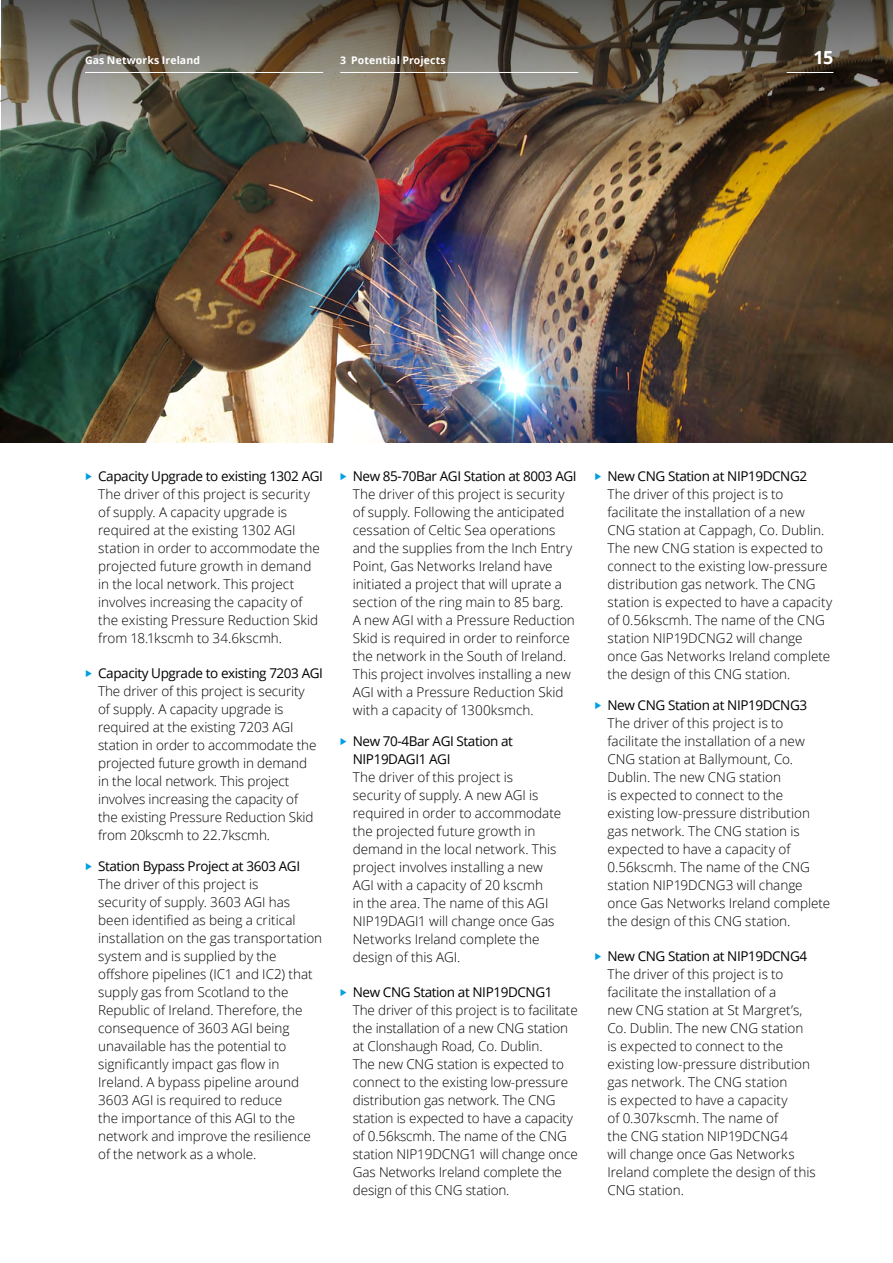
<style>
.page{position:relative;width:893px;height:1263px;background:#fff}
.page>*{position:absolute;margin:0;border:0;box-sizing:border-box;transform-origin:0 0}
.t1{font:700 18px "Open Sans";color:#fff}
.t2{font:300 13.5px/18px "Open Sans";color:#000}
.t3{font:13.5px "Open Sans";letter-spacing:-.03em;color:#000}
.t4{font:700 10.5px "Open Sans";letter-spacing:.01em;color:#fff}
.s1{font-weight:400}
</style>
<div class="page">
<img style="left:0;top:47px;width:893px;height:395px">
<img style="left:1px;top:0;width:892px;height:191px">
<hr style="left:787px;top:72px;width:46px;height:1px;background:#fff">
<hr style="left:85px;top:72px;width:238px;height:1px;background:#fff">
<hr style="left:340px;top:72px;width:238px;height:1px;background:#fff">
<p class="t4" style="left:85px;top:53px;width:117px">Gas Networks Ireland</p>
<p class="t4" style="left:340px;top:53px;width:107px">3 Potential Projects</p>
<p class="t1" style="left:813px;top:45px;width:21px">15</p>
<p class="t3" style="left:98px;top:467px;width:226px">Capacity Upgrade to existing 1302 AGI</p>
<p class="t2" style="left:98px;top:485px;width:213px">The driver of this project is security</p>
<p class="t2" style="left:98px;top:503px;width:190px">of supply. A capacity upgrade is</p>
<p class="t2" style="left:98px;top:521px;width:199px">required at the existing 1302 AGI</p>
<p class="t2" style="left:98px;top:539px;width:223px">station in order to accommodate the</p>
<p class="t2" style="left:98px;top:557px;width:215px">projected future growth in demand</p>
<p class="t2" style="left:98px;top:575px;width:198px">in the local network. This project</p>
<p class="t2" style="left:98px;top:593px;width:206px">involves increasing the capacity of</p>
<p class="t2" style="left:98px;top:611px;width:222px">the existing Pressure Reduction Skid</p>
<p class="t2" style="left:98px;top:629px;width:185px">from 18.1kscmh to 34.6kscmh.</p>
<p class="t3" style="left:98px;top:664px;width:226px">Capacity Upgrade to existing 7203 AGI</p>
<p class="t2" style="left:98px;top:682px;width:208px">The driver of this project is security</p>
<p class="t2" style="left:98px;top:700px;width:187px">of supply. A capacity upgrade is</p>
<p class="t2" style="left:98px;top:718px;width:197px">required at the existing 7203 AGI</p>
<p class="t2" style="left:98px;top:736px;width:220px">station in order to accommodate the</p>
<p class="t2" style="left:98px;top:754px;width:210px">projected future growth in demand</p>
<p class="t2" style="left:98px;top:772px;width:193px">in the local network. This project</p>
<p class="t2" style="left:98px;top:790px;width:201px">involves increasing the capacity of</p>
<p class="t2" style="left:98px;top:808px;width:217px">the existing Pressure Reduction Skid</p>
<p class="t2" style="left:98px;top:826px;width:173px">from 20kscmh to 22.7kscmh.</p>
<p class="t2" style="left:98px;top:857px;width:226px"><span class="s1">Station Bypass Project at 3603 AGI<br></span>The driver of this project is<br>security of supply. 3603 AGI has been identified as being a critical installation on the gas transportation system and is supplied by the offshore pipelines (IC1 and IC2) that supply gas from Scotland to the<br>Republic of Ireland. Therefore, the consequence of 3603 AGI being unavailable has the potential to significantly impact gas flow in<br>Ireland. A bypass pipeline around<br>3603 AGI is required to reduce<br>the importance of this AGI to the network and improve the resilience of the network as a whole.</p>
<p class="t3" style="left:353px;top:467px;width:225px">New 85-70Bar AGI Station at 8003 AGI</p>
<p class="t2" style="left:353px;top:485px;width:213px">The driver of this project is security</p>
<p class="t2" style="left:353px;top:503px;width:213px">of supply. Following the anticipated</p>
<p class="t2" style="left:353px;top:521px;width:224px">cessation of Celtic Sea operations and the supplies from the Inch Entry Point, Gas Networks Ireland have initiated a project that will uprate a section of the ring main to 85 barg.<br>A new AGI with a Pressure Reduction Skid is required in order to reinforce the network in the South of Ireland.<br>This project involves installing a new AGI with a Pressure Reduction Skid with a capacity of 1300ksmch.</p>
<p class="t2" style="left:353px;top:732px;width:210px"><span class="s1">New 70-4Bar AGI Station at<br>NIP19DAGI1 AGI<br></span>The driver of this project is security of supply. A new AGI is required in order to accommodate the projected future growth in demand in the local network. This project involves installing a new<br>AGI with a capacity of 20 kscmh<br>in the area. The name of this AGI<br>NIP19DAGI1 will change once Gas<br>Networks Ireland complete the design of this AGI.</p>
<p class="t2" style="left:353px;top:982px;width:226px"><span class="s1">New CNG Station at NIP19DCNG1<br></span>The driver of this project is to facilitate the installation of a new CNG station at Clonshaugh Road, Co. Dublin.<br>The new CNG station is expected to connect to the existing low-pressure distribution gas network. The CNG station is expected to have a capacity of 0.56kscmh. The name of the CNG station NIP19DCNG1 will change once Gas Networks Ireland complete the design of this CNG station.</p>
<p class="t3" style="left:607px;top:467px;width:201px">New CNG Station at NIP19DCNG2</p>
<p class="t2" style="left:607px;top:485px;width:177px">The driver of this project is to</p>
<p class="t2" style="left:607px;top:503px;width:199px">facilitate the installation of a new</p>
<p class="t2" style="left:607px;top:521px;width:221px">CNG station at Cappagh, Co. Dublin.<br>The new CNG station is expected to connect to the existing low-pressure distribution gas network. The CNG</p>
<p class="t2" style="left:607px;top:593px;width:226px">station is expected to have a capacity</p>
<p class="t2" style="left:607px;top:611px;width:224px">of 0.56kscmh. The name of the CNG station NIP19DCNG2 will change once Gas Networks Ireland complete the design of this CNG station.</p>
<p class="t3" style="left:607px;top:695px;width:201px">New CNG Station at NIP19DCNG3</p>
<p class="t2" style="left:607px;top:713px;width:177px">The driver of this project is to</p>
<p class="t2" style="left:607px;top:731px;width:199px">facilitate the installation of a new</p>
<p class="t2" style="left:607px;top:749px;width:187px">CNG station at Ballymount, Co.</p>
<p class="t2" style="left:607px;top:767px;width:175px">Dublin. The new CNG station</p>
<p class="t2" style="left:607px;top:785px;width:177px">is expected to connect to the</p>
<p class="t2" style="left:607px;top:803px;width:204px">existing low-pressure distribution gas network. The CNG station is</p>
<p class="t2" style="left:607px;top:839px;width:184px">expected to have a capacity of</p>
<p class="t2" style="left:607px;top:857px;width:224px">0.56kscmh. The name of the CNG station NIP19DCNG3 will change once Gas Networks Ireland complete the design of this CNG station.</p>
<p class="t3" style="left:607px;top:946px;width:201px">New CNG Station at NIP19DCNG4</p>
<p class="t2" style="left:607px;top:964px;width:177px">The driver of this project is to</p>
<p class="t2" style="left:607px;top:982px;width:170px">facilitate the installation of a</p>
<p class="t2" style="left:607px;top:1000px;width:197px">new CNG station at St Margret’s,</p>
<p class="t2" style="left:607px;top:1018px;width:197px">Co. Dublin. The new CNG station</p>
<p class="t2" style="left:607px;top:1036px;width:177px">is expected to connect to the</p>
<p class="t2" style="left:607px;top:1054px;width:204px">existing low-pressure distribution gas network. The CNG station</p>
<p class="t2" style="left:607px;top:1090px;width:182px">is expected to have a capacity</p>
<p class="t2" style="left:607px;top:1108px;width:189px">of 0.307kscmh. The name of the CNG station NIP19DCNG4 will change once Gas Networks</p>
<p class="t2" style="left:607px;top:1162px;width:210px">Ireland complete the design of this</p>
<p class="t2" style="left:607px;top:1180px;width:78px">CNG station.</p>
</div>
